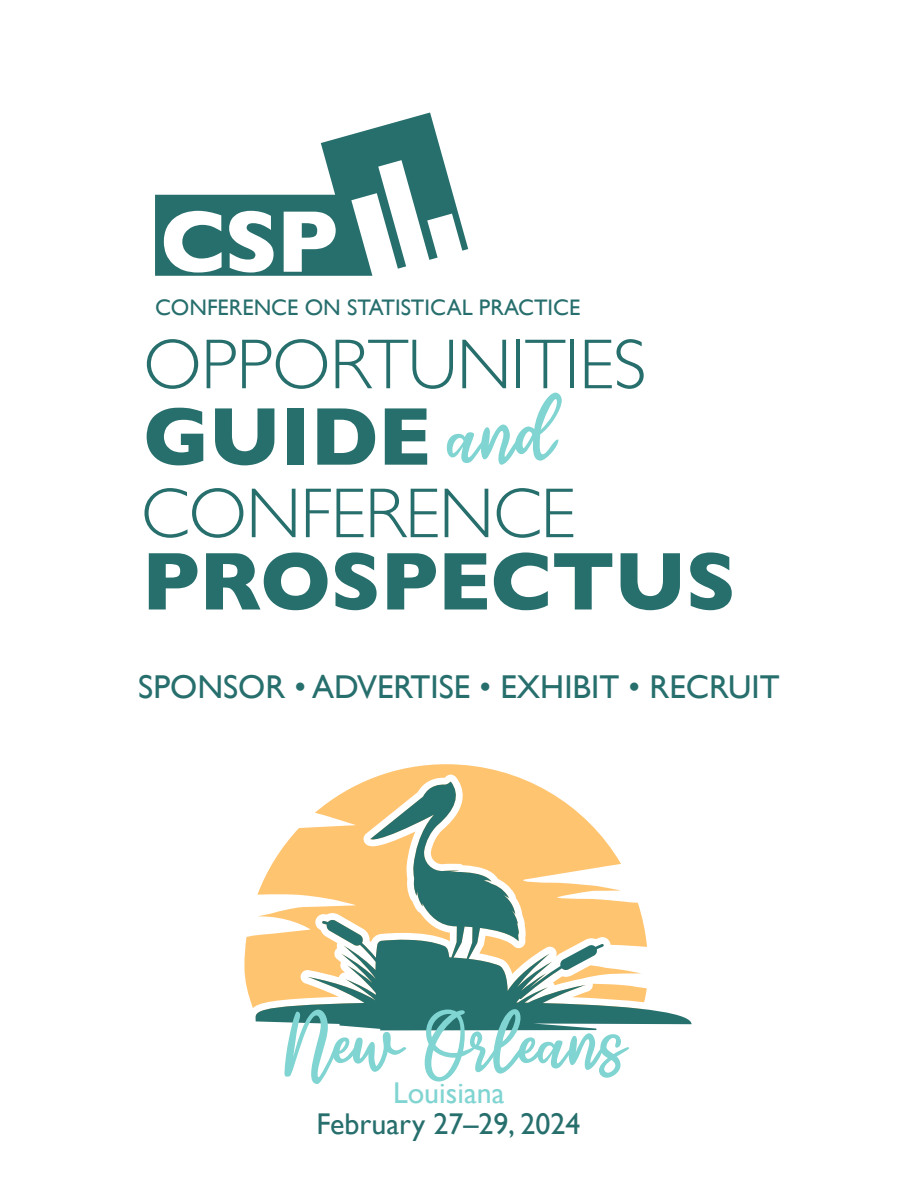
<style>
.page{position:relative;width:918px;height:1188px;background:#fff}
.page>*{position:absolute;margin:0;border:0;box-sizing:border-box;transform-origin:0 0}
.Main_Header{font:700 83.1px "Gill Sans";letter-spacing:-.01em;color:#276f6d}
.Main_Header-2{font:81px "Lofty Goals";color:#80d4d1}
.Main_Header-3{font:73.95px "Lofty Goals";color:#80d4d1}
.Main_Header-4{font:300 71.1px "Gill Sans";letter-spacing:-.01em;color:#276f6d}
.t1{font:33px "Gill Sans";color:#276f6d}
.Main_Header-5{font:30px "Gill Sans";color:#276f6d}
.Main_Header-6{font:30px "Gill Sans";color:#80d4d1}
.t2{font:22.5px "Gill Sans";color:#276f6d}
</style>
<div class="page">
<svg style="left:155px;top:113px;width:313px;height:163px"></svg>
<svg style="left:244px;top:764px;width:286px;height:224px"></svg>
<svg style="left:247px;top:782px;width:445px;height:248px"></svg>
<p class="t2" style="left:155px;top:295px;width:427px">CONFERENCE ON STATISTICAL PRACTICE</p>
<p class="Main_Header-4" style="left:143px;top:309px;width:505px">OPPORTUNITIES</p>
<p class="Main_Header" style="left:143px;top:371px;width:290px">GUIDE</p>
<p class="Main_Header-2" style="left:445px;top:375px;width:109px">and</p>
<p class="Main_Header-4" style="left:141px;top:458px;width:436px">CONFERENCE</p>
<p class="Main_Header" style="left:142px;top:516px;width:596px">PROSPECTUS</p>
<p class="t1" style="left:138px;top:668px;width:643px">SPONSOR • ADVERTISE • EXHIBIT • RECRUIT</p>
<p class="Main_Header-3" style="left:279px;top:988px;width:346px">New Orleans</p>
<p class="Main_Header-6" style="left:393px;top:1075px;width:113px">Louisiana</p>
<p class="Main_Header-5" style="left:317px;top:1106px;width:265px">February 27–29, 2024</p>
</div>
